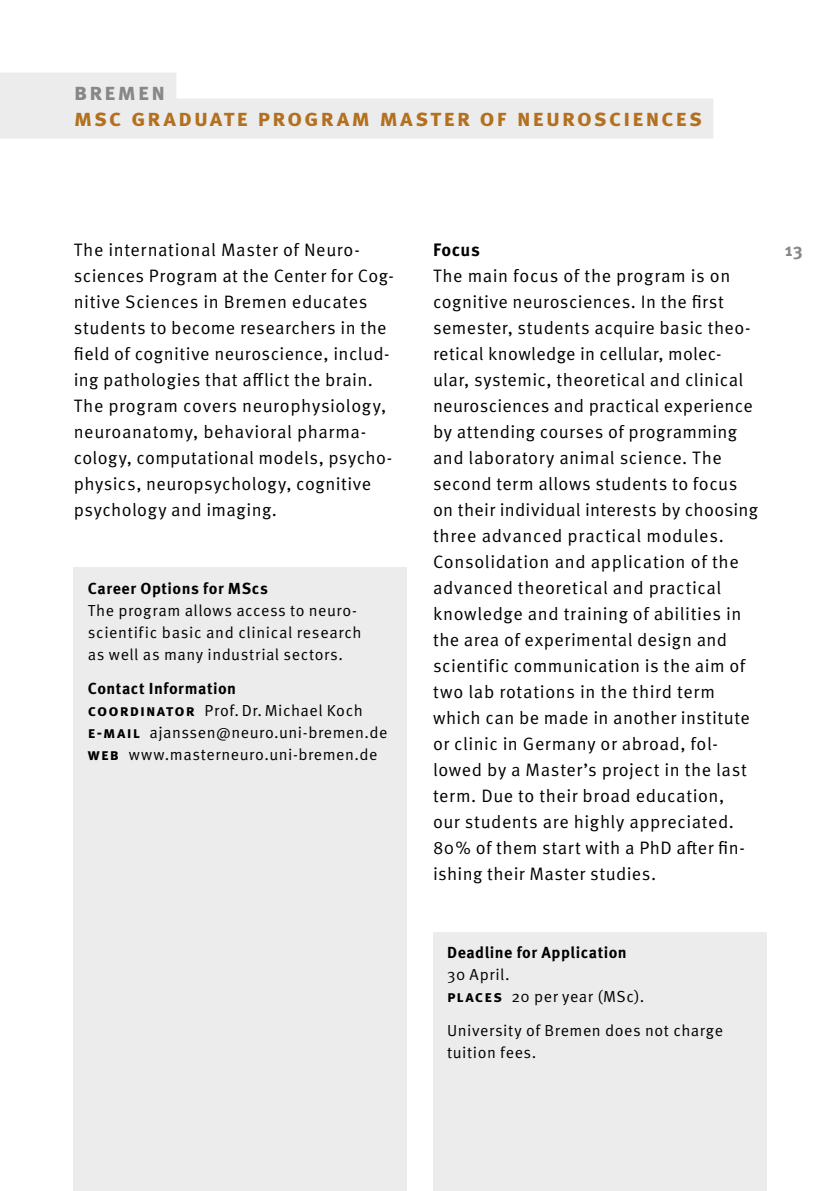
<style>
.page{position:relative;width:840px;height:1191px;background:#fff}
.page>*{position:absolute;margin:0;border:0;box-sizing:border-box;transform-origin:0 0}
.t1{font:700 24px "Meta Pro";letter-spacing:.07em;color:#b3711f}
.t2{font:700 24px "Meta Pro";letter-spacing:.07em;color:#878786}
.t3{font:18px/26px "Meta Pro Norm";letter-spacing:.025em;color:#000}
.t4{font:700 18px "Meta Pro";color:#000}
.t5{font:700 18px "Meta Pro";color:#878786}
.t6{font:16px/22px "Meta Pro Norm";letter-spacing:.035em;color:#000}
.t7{font:700 16px "Meta Pro";letter-spacing:.03em;color:#000}
.s1{font-family:"Meta Pro";font-weight:700}
</style>
<div class="page">
<div style="left:0;top:72px;width:176px;height:40px;background:#ececed"></div>
<div style="left:0;top:98px;width:713px;height:40px;background:#ececed"></div>
<div style="left:74px;top:568px;width:333px;height:623px;background:#ececed"></div>
<div style="left:433px;top:932px;width:332px;height:259px;background:#ececed"></div>
<h1 class="t2" style="left:74px;top:73px;width:93px">Bremen</h1>
<h1 class="t1" style="left:74px;top:99px;width:371px">MSc Graduate Program MASTER</h1>
<h1 class="t1" style="left:479px;top:99px;width:53px">OF NEURO</h1>
<h1 class="t1" style="left:593px;top:99px;width:110px">SCIENCES</h1>
<p class="t3" style="left:74px;top:235px;width:321px">The international Master of Neuro&shy;sciences Program at the Center for Cog&shy;nitive Sciences in Bremen educates students to become researchers in the field of cognitive neuroscience, includ&shy;ing pathologies that afflict the brain.<br>The program covers neurophysiology, neuroanatomy, behavioral pharma&shy;cology, computational models, psycho&shy;physics, neuropsychology, cognitive psychology and imaging.</p>
<p class="t4" style="left:433px;top:235px;width:48px">Focus</p>
<p class="t3" style="left:433px;top:261px;width:326px">The main focus of the program is on cognitive neurosciences. In the first semester, students acquire basic theo&shy;retical knowledge in cellular, molec&shy;ular, systemic, theoretical and clinical neurosciences and practical experience by attending courses of programming and laboratory animal science. The second term allows students to focus on their individual interests by choosing three advanced practical modules.<br>Consolidation and application of the advanced theoretical and practical knowledge and training of abilities in the area of experimental design and scientific communication is the aim of two lab rotations in the third term which can be made in another institute or clinic in Germany or abroad, fol&shy;lowed by a Master’s project in the last term. Due to their broad education,<br>our students are highly appreciated.<br>80% of them start with a PhD after fin&shy;ishing their Master studies.</p>
<p class="t7" style="left:88px;top:576px;width:182px">Career Options for MScs</p>
<p class="t6" style="left:88px;top:598px;width:275px">The program allows access to neuro&shy;scientific basic and clinical research as well as many industrial sectors.</p>
<p class="t7" style="left:88px;top:676px;width:150px">Contact Information</p>
<p class="t6" style="left:88px;top:698px;width:301px"><span class="s1">Coordinator</span> Prof. Dr. Michael Koch<br><span class="s1">E-mail</span> ajanssen@neuro.uni-bremen.de<br><span class="s1">Web</span> www.masterneuro.uni-bremen.de</p>
<p class="t7" style="left:447px;top:940px;width:181px">Deadline for Application</p>
<p class="t6" style="left:447px;top:962px;width:199px">30 April.<br><span class="s1">Places</span> 20 per year (MSc).</p>
<p class="t6" style="left:447px;top:1018px;width:277px">University of Bremen does not charge tuition fees.</p>
<p class="t5" style="left:784px;top:235px;width:19px">13</p>
</div>
